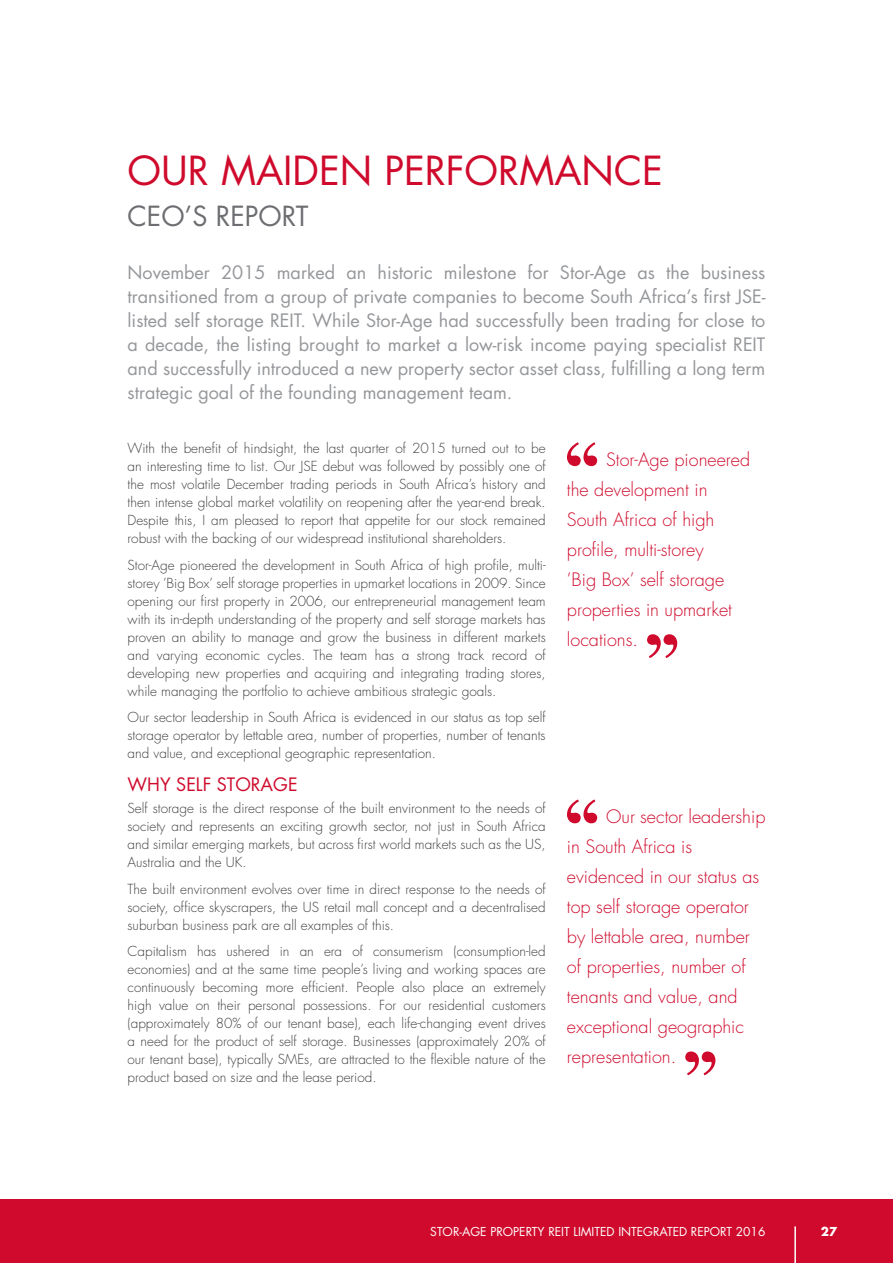
<style>
.page{position:relative;width:893px;height:1263px;background:#fff}
.page>*{position:absolute;margin:0;border:0;box-sizing:border-box;transform-origin:0 0}
.NEW_Headline_1_RED{font:39px "Futura Std";color:#cf0a2c}
.NEW_Headline_2_-_70K{font:27px "Futura Std";color:#6d6e71}
.NEW_Intro_-_70__Blac{font:18px/24px "Futura Std";color:#95979a;text-align:justify}
.NEW_Profile_quote{font:300 18px/30px "Futura Std";color:#cf0a2c}
.NEW_Headline_3_-_Red{font:18px "Futura Std";color:#cf0a2c}
.NEW_Body_copy{font:300 13.5px/18px "Futura Std";color:#414042;text-align:justify}
.t1{font:12px "Futura Std";color:#fff}
.t2{font:700 12px "Futura Std";color:#fff}
</style>
<div class="page">
<div style="left:0;top:1199px;width:893px;height:64px;background:#cf0a2c"></div>
<hr style="left:794px;top:1226px;width:2px;height:37px;background:#fff">
<svg style="left:567px;top:442px;width:30px;height:24px"></svg>
<svg style="left:647px;top:634px;width:30px;height:24px"></svg>
<svg style="left:567px;top:799px;width:30px;height:24px"></svg>
<svg style="left:685px;top:1051px;width:30px;height:24px"></svg>
<p class="NEW_Headline_1_RED" style="left:128px;top:146px;width:537px">OUR MAIDEN PERFORMANCE</p>
<p class="NEW_Headline_2_-_70K" style="left:128px;top:199px;width:182px">CEO’S REPORT</p>
<p class="NEW_Intro_-_70__Blac" style="left:128px;top:260px;width:639px">November 2015 marked an historic milestone for Stor-Age as the business transitioned from a group of private companies to become South Africa’s first JSE&shy;listed self storage REIT. While Stor-Age had successfully been trading for close to a decade, the listing brought to market a low-risk income paying specialist REIT and successfully introduced a new property sector asset class, fulfilling a long term strategic goal of the founding management team.</p>
<p class="NEW_Body_copy" style="left:128px;top:440px;width:420px">With the benefit of hindsight, the last quarter of 2015 turned out to be an interesting time to list. Our JSE debut was followed by possibly one of the most volatile December trading periods in South Africa’s history and then intense global market volatility on reopening after the year-end break.<br>Despite this, I am pleased to report that appetite for our stock remained robust with the backing of our widespread institutional shareholders.</p>
<p class="NEW_Body_copy" style="left:128px;top:556px;width:420px">Stor-Age pioneered the development in South Africa of high profile, multi&shy;storey ’Big Box’ self storage properties in upmarket locations in 2009. Since opening our first property in 2006, our entrepreneurial management team with its in-depth understanding of the property and self storage markets has proven an ability to manage and grow the business in different markets and varying economic cycles. The team has a strong track record of developing new properties and acquiring and integrating trading stores, while managing the portfolio to achieve ambitious strategic goals.</p>
<p class="NEW_Body_copy" style="left:128px;top:709px;width:420px">Our sector leadership in South Africa is evidenced in our status as top self storage operator by lettable area, number of properties, number of tenants and value, and exceptional geographic representation.</p>
<p class="NEW_Headline_3_-_Red" style="left:128px;top:773px;width:172px">WHY SELF STORAGE</p>
<p class="NEW_Body_copy" style="left:128px;top:800px;width:420px">Self storage is the direct response of the built environment to the needs of society and represents an exciting growth sector, not just in South Africa and similar emerging markets, but across first world markets such as the US, Australia and the UK.</p>
<p class="NEW_Body_copy" style="left:128px;top:880px;width:420px">The built environment evolves over time in direct response to the needs of society, office skyscrapers, the US retail mall concept and a decentralised suburban business park are all examples of this.</p>
<p class="NEW_Body_copy" style="left:128px;top:943px;width:420px">Capitalism has ushered in an era of consumerism (consumption-led economies) and at the same time people’s living and working spaces are continuously becoming more efficient. People also place an extremely high value on their personal possessions. For our residential customers (approximately 80% of our tenant base), each life-changing event drives a need for the product of self storage. Businesses (approximately 20% of our tenant base), typically SMEs, are attracted to the flexible nature of the product based on size and the lease period.</p>
<p class="NEW_Profile_quote" style="left:567px;top:445px;width:185px;text-indent:39px">Stor-Age pioneered the development in<br>South Africa of high profile, multi-storey<br>’Big Box’ self storage properties in upmarket locations.</p>
<p class="NEW_Profile_quote" style="left:567px;top:802px;width:200px;text-indent:39px">Our sector leadership in South Africa is evidenced in our status as top self storage operator by lettable area, number of properties, number of tenants and value, and exceptional geographic representation.</p>
<p class="t1" style="left:430px;top:1224px;width:337px">STOR-AGE PROPERTY REIT LIMITED INTEGRATED REPORT 2016</p>
<p class="t2" style="left:821px;top:1223px;width:18px">27</p>
</div>
